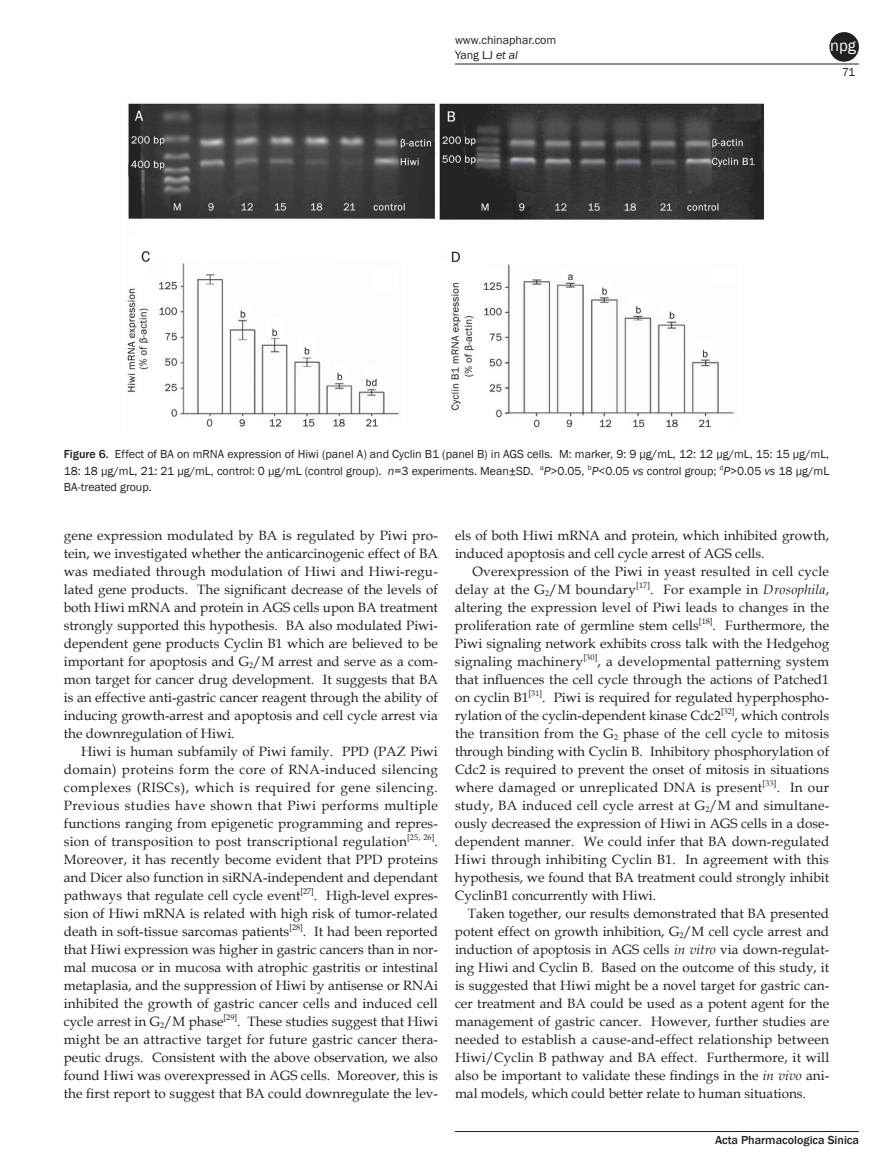
<style>
.page{position:relative;width:893px;height:1170px;background:#fff}
.page>*{position:absolute;margin:0;border:0;box-sizing:border-box;transform-origin:0 0}
.t1{font:16.5px "Franklin Gothic Book 2";color:#fff}
.t2{font:13.5px/18px "Book Antiqua";color:#231f20;text-align:justify}
.t3{font:13.5px "Book Antiqua 2";color:#231f20}
.t4{font:12px/16.5px "Franklin Gothic";color:#231f20}
.t5{font:12px/15px "Franklin Gothic Book 2";color:#231f20}
.t6{font:12px "Franklin Gothic Medium 2";color:#231f20}
.s1{font-family:"Franklin Gothic";font-style:italic}
.s2{font-family:"Franklin Gothic Medium 2"}
.s3{font-style:italic}
.s4{font-family:"Franklin Gothic Book 2"}
.s5{font-family:"Book Antiqua"}
.s6{font-family:"Book Antiqua";font-style:italic}
</style>
<div class="page">
<hr style="left:455px;top:64px;width:404px;height:1px;background:#231f20">
<hr style="left:455px;top:1131px;width:404px;height:1px;background:#231f20">
<div style="left:829px;top:32px;width:30px;height:30px;background:#231f20;border-radius:50%"></div>
<img style="left:127px;top:103px;width:638px;height:325px">
<p class="t5" style="left:455px;top:32px;width:103px">www.chinaphar.com<br>Yang LJ <span class="s1">et al</span></p>
<p class="t1" style="left:830px;top:35px;width:27px">npg</p>
<p class="t5" style="left:842px;top:65px;width:15px">71</p>
<p class="t4" style="left:64px;top:446px;width:767px"><span class="s2">Figure 6.</span> Effect of BA on mRNA expression of Hiwi (panel A) and Cyclin B1 (panel B) in AGS cells. M: marker, 9: 9 μg/mL, 12: 12 μg/mL, 15: 15 μg/mL,<br>18: 18 μg/mL, 21: 21 μg/mL, control: 0 μg/mL (control group). <span class="s3">n</span><span class="s4">=3 experiments. Mean±SD.</span> <sup>a</sup><span class="s3">P</span><span class="s4">&gt;0.05,</span> <sup>b</sup><span class="s3">P</span><span class="s4">&lt;0.05</span> <span class="s3">vs</span> <span class="s4">control group;</span> <sup>d</sup><span class="s3">P</span><span class="s4">&gt;0.05</span> <span class="s3">vs</span> 18 μg/mL</p>
<p class="t5" style="left:64px;top:480px;width:90px">BA-treated group.</p>
<p class="t2" style="left:64px;top:526px;width:376px">gene expression modulated by BA is regulated by Piwi pro&shy;tein, we investigated whether the anticarcinogenic effect of BA was mediated through modulation of Hiwi and Hiwi-regu-</p>
<p class="t3" style="left:64px;top:579px;width:376px">lated gene products. The significant decrease of the levels of</p>
<p class="t2" style="left:64px;top:598px;width:376px">both Hiwi mRNA and protein in AGS cells upon BA treatment strongly supported this hypothesis. BA also modulated Piwi&shy;dependent gene products Cyclin B1 which are believed to be important for apoptosis and G<sub>2</sub>/M arrest and serve as a com&shy;mon target for cancer drug development. It suggests that BA is an effective anti-gastric cancer reagent through the ability of inducing growth-arrest and apoptosis and cell cycle arrest via the downregulation of Hiwi.</p>
<p class="t2" style="left:64px;top:742px;width:376px;text-indent:17px">Hiwi is human subfamily of Piwi family. PPD (PAZ Piwi domain) proteins form the core of RNA-induced silencing complexes (RISCs), which is required for gene silencing.<br>Previous studies have shown that Piwi performs multiple functions ranging from epigenetic programming and repres&shy;sion of transposition to post transcriptional regulation<sup>[25,</sup> <sup>26]</sup>.<br>Moreover, it has recently become evident that PPD proteins and Dicer also function in siRNA-independent and dependant pathways that regulate cell cycle event<sup>[27]</sup>. High-level expres&shy;sion of Hiwi mRNA is related with high risk of tumor-related death in soft-tissue sarcomas patients<sup>[28]</sup>. It had been reported that Hiwi expression was higher in gastric cancers than in nor&shy;mal mucosa or in mucosa with atrophic gastritis or intestinal metaplasia, and the suppression of Hiwi by antisense or RNAi inhibited the growth of gastric cancer cells and induced cell cycle arrest in G<sub>2</sub>/M phase<sup>[29]</sup>. These studies suggest that Hiwi might be an attractive target for future gastric cancer thera&shy;peutic drugs. Consistent with the above observation, we also found Hiwi was overexpressed in AGS cells. Moreover, this is</p>
<p class="t3" style="left:64px;top:1083px;width:376px">the first report to suggest that BA could downregulate the lev<span class="s5">-</span></p>
<p class="t2" style="left:455px;top:526px;width:376px">els of both Hiwi mRNA and protein, which inhibited growth, induced apoptosis and cell cycle arrest of AGS cells.</p>
<p class="t2" style="left:455px;top:562px;width:376px;text-indent:17px">Overexpression of the Piwi in yeast resulted in cell cycle delay at the G<sub>2</sub>/M boundary<sup>[17]</sup>. For example in <span class="s3">Drosophila</span>, altering the expression level of Piwi leads to changes in the proliferation rate of germline stem cells<sup>[18]</sup>. Furthermore, the Piwi signaling network exhibits cross talk with the Hedgehog signaling machinery<sup>[30]</sup>, a developmental patterning system</p>
<p class="t3" style="left:455px;top:669px;width:376px">that influences the cell cycle through the actions of Patched1</p>
<p class="t2" style="left:455px;top:688px;width:376px">on cyclin B1<sup>[31]</sup>. Piwi is required for regulated hyperphospho&shy;rylation of the cyclin-dependent kinase Cdc2<sup>[32]</sup>, which controls the transition from the G<sub>2</sub> phase of the cell cycle to mitosis through binding with Cyclin B. Inhibitory phosphorylation of Cdc2 is required to prevent the onset of mitosis in situations where damaged or unreplicated DNA is present<sup>[33]</sup>. In our study, BA induced cell cycle arrest at G<sub>2</sub>/M and simultane&shy;ously decreased the expression of Hiwi in AGS cells in a dose&shy;dependent manner. We could infer that BA down-regulated Hiwi through inhibiting Cyclin B1. In agreement with this hypothesis, we found that BA treatment could strongly inhibit CyclinB1 concurrently with Hiwi.</p>
<p class="t2" style="left:455px;top:904px;width:376px;text-indent:13px">Taken together, our results demonstrated that BA presented potent effect on growth inhibition, G<sub>2</sub>/M cell cycle arrest and induction of apoptosis in AGS cells <span class="s3">in vitro</span> via down-regulat&shy;ing Hiwi and Cyclin B. Based on the outcome of this study, it is suggested that Hiwi might be a novel target for gastric can&shy;cer treatment and BA could be used as a potent agent for the management of gastric cancer. However, further studies are needed to establish a cause-and-effect relationship between Hiwi/Cyclin B pathway and BA effect. Furthermore, it will</p>
<p class="t3" style="left:455px;top:1065px;width:376px">also be important to validate these findings in the <span class="s6">in vivo</span> <span class="s5">ani-</span></p>
<p class="t2" style="left:455px;top:1084px;width:352px">mal models, which could better relate to human situations.</p>
<p class="t6" style="left:715px;top:1132px;width:145px">Acta Pharmacologica Sinica</p>
</div>
